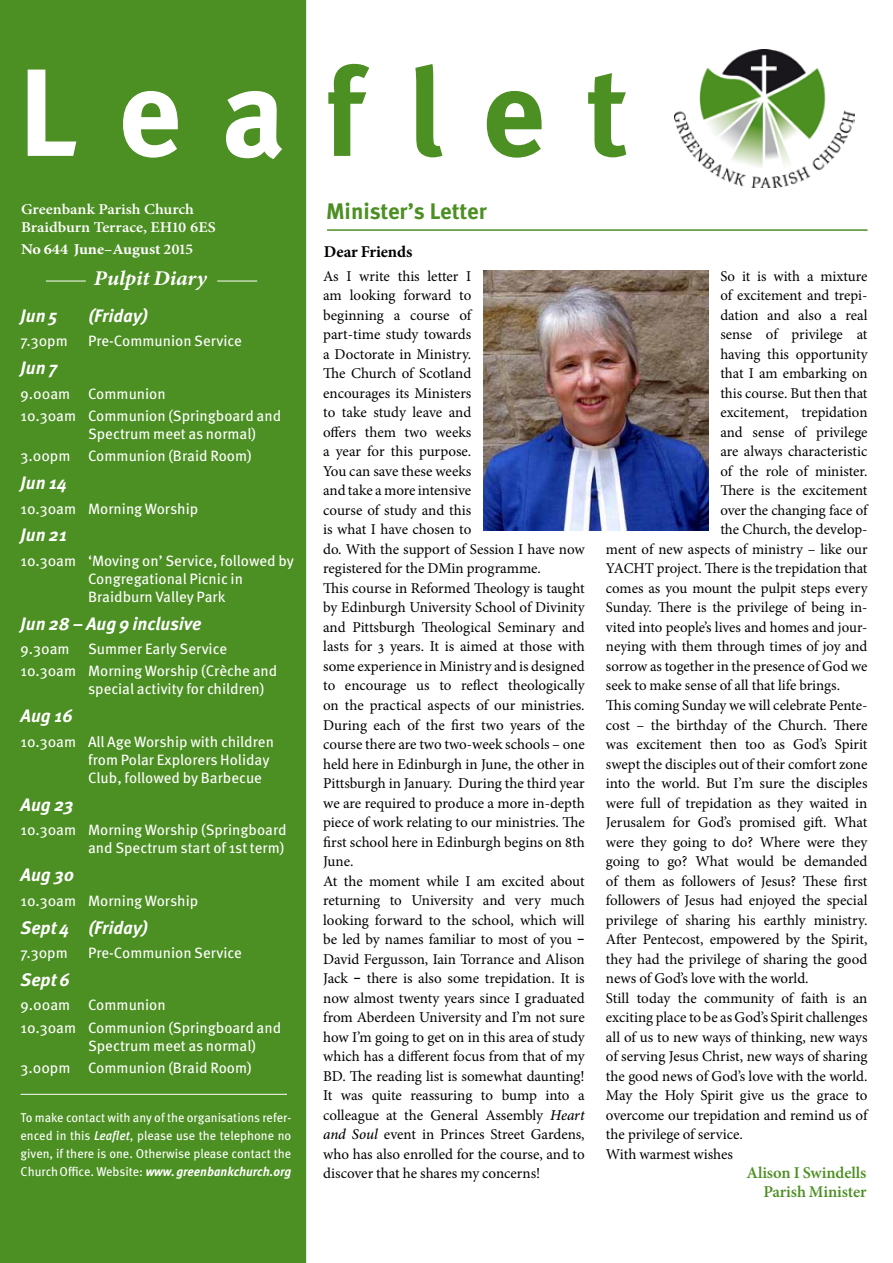
<style>
.page{position:relative;width:893px;height:1263px;background:#fff}
.page>*{position:absolute;margin:0;border:0;box-sizing:border-box;transform-origin:0 0}
.t1{font:700 124.2px "Meta Pro";letter-spacing:.32em;color:#4c8f22}
.t2{font:700 22.5px "Meta Pro";color:#4c8f22}
.t3{font:italic 700 21px "Minion Pro";letter-spacing:-.005em;color:#fff;scale:1.06 1}
.t4{font:italic 700 18px "Meta Pro";color:#fff}
.t5{font:600 16.5px/19.5px "Minion Pro";letter-spacing:-.005em;color:#4c8f22;text-align:right}
.t6{font:700 16.5px "Minion Pro";letter-spacing:-.005em;color:#000}
.t7{font:15px/19.5px "Minion Pro";letter-spacing:-.005em;color:#000}
.t8{font:15px/22.2px "Meta Pro";color:#fff}
.t9{font:600 15px/18px "Minion Pro";color:#fff;scale:1.07 1}
.t10{font:700 15px "Minion Pro";color:#fff;scale:1.07 1}
.t11{font:12.75px/18px "Meta Pro";color:#fff;text-align:justify}
.s1{color:#fff}
.s2{font-weight:600}
.s3{font-weight:500;font-style:italic}
.s4{font-weight:700;font-style:italic}
.s5{font-family:"Lucida Sans"}
</style>
<div class="page">
<div style="left:0;top:0;width:306px;height:1263px;background:#4c8f22"></div>
<img style="left:483px;top:270px;width:225px;height:260px">
<hr style="left:46px;top:281px;width:40px;height:1px;background:#fff">
<hr style="left:217px;top:281px;width:40px;height:1px;background:#fff">
<hr style="left:327px;top:229px;width:540px;height:2px;background:#4c8f22">
<img style="left:675px;top:50px;width:179px;height:138px">
<hr style="left:21px;top:1094px;width:266px;height:1px;background:#fff">
<h1 class="t1" style="left:18px;top:34px;width:612px"><span class="s1">Lea</span>flet</h1>
<p class="t9" style="left:21px;top:200px;width:183px">Greenbank Parish Church<br>Braidburn Terrace, EH10 6ES</p>
<p class="t10" style="left:21px;top:238px;width:162px">No 644 June–August <span class="s2">2015</span></p>
<h3 class="t3" style="left:94px;top:264px;width:108px">Pulpit Diary</h3>
<p class="t4" style="left:21px;top:304px;width:39px">Jun 5</p>
<p class="t4" style="left:88px;top:304px;width:62px">(Friday)</p>
<p class="t8" style="left:21px;top:330px;width:49px">7.30pm</p>
<p class="t8" style="left:88px;top:330px;width:155px">Pre-Communion Service</p>
<p class="t4" style="left:21px;top:357px;width:38px">Jun 7</p>
<p class="t8" style="left:21px;top:383px;width:262px">9.00am Communion<br>10.30am Communion (Springboard and</p>
<p class="t8" style="left:21px;top:423px;width:237px;text-align:right">Spectrum meet as normal)<br>3.00pm Communion (Braid Room)</p>
<p class="t4" style="left:21px;top:471px;width:48px">Jun 14</p>
<p class="t8" style="left:21px;top:498px;width:179px">10.30am Morning Worship</p>
<p class="t4" style="left:21px;top:524px;width:48px">Jun 21</p>
<p class="t8" style="left:88px;top:552px;width:207px;line-height:18px;text-indent:-67px">10.30am ‘Moving on’ Service, followed by<br>Congregational Picnic in<br>Braidburn Valley Park</p>
<p class="t4" style="left:21px;top:612px;width:182px">Jun 28 – Aug 9 inclusive</p>
<p class="t8" style="left:21px;top:638px;width:258px">9.30am Summer Early Service<br>10.30am Morning Worship (Crèche and</p>
<p class="t8" style="left:88px;top:679px;width:178px">special activity for children)</p>
<p class="t4" style="left:21px;top:705px;width:54px">Aug 16</p>
<p class="t8" style="left:88px;top:733px;width:187px;line-height:18px;text-indent:-67px">10.30am All Age Worship with children from Polar Explorers Holiday<br>Club, followed by Barbecue</p>
<p class="t4" style="left:21px;top:793px;width:54px">Aug 23</p>
<p class="t8" style="left:21px;top:821px;width:268px;line-height:18px;text-align:right">10.30am Morning Worship (Springboard and Spectrum start of 1st term)</p>
<p class="t4" style="left:21px;top:863px;width:55px">Aug 30</p>
<p class="t8" style="left:21px;top:890px;width:179px">10.30am Morning Worship</p>
<p class="t4" style="left:21px;top:916px;width:129px">Sept 4 (Friday)</p>
<p class="t8" style="left:21px;top:942px;width:49px">7.30pm</p>
<p class="t8" style="left:88px;top:942px;width:155px">Pre-Communion Service</p>
<p class="t4" style="left:21px;top:968px;width:51px">Sept 6</p>
<p class="t8" style="left:21px;top:994px;width:262px">9.00am Communion<br>10.30am Communion (Springboard and</p>
<p class="t8" style="left:21px;top:1035px;width:237px;text-align:right">Spectrum meet as normal)<br>3.00pm Communion (Braid Room)</p>
<p class="t11" style="left:21px;top:1109px;width:272px">To make contact with any of the organisations refer&shy;enced in this <span class="s3">Leaflet</span>, please use the telephone no given, if there is one. Otherwise please contact the Church Office. Website: <span class="s4">www.greenbankchurch.org</span></p>
<h2 class="t2" style="left:326px;top:196px;width:162px">Minister’s Letter</h2>
<p class="t6" style="left:324px;top:240px;width:90px">Dear Friends</p>
<p class="t7" style="left:323px;top:266px;width:263px">As I write this letter I<br>am looking forward to<br>beginning a course of<br>part-time study towards<br>a Doctorate in Ministry.<br>The Church of Scotland<br>encourages its Ministers<br>to take study leave and<br>offers them two weeks<br>a year for this purpose.<br>You can save these weeks<br>and take a more intensive<br>course of study and this<br>is what I have chosen to<br>do. With the support of Session I have now registered for the DMin programme.<br>This course in Reformed Theology is taught by Edinburgh University School of Divinity and Pittsburgh Theological Seminary and lasts for 3 years. It is aimed at those with some experience in Ministry and is designed to encourage us to reflect theologically on the practical aspects of our ministries.<br>During each of the first two years of the course there are two two-week schools – one held here in Edinburgh in June, the other in Pittsburgh in January. During the third year we are required to produce a more in-depth piece of work relating to our ministries. The first school here in Edinburgh begins on 8th June.<br>At the moment while I am excited about returning to University and very much looking forward to the school, which will be led by names familiar to most of you <span class="s5">– </span>David Fergusson, Iain Torrance and Alison Jack <span class="s5">–</span> there is also some trepidation. It is now almost twenty years since I graduated from Aberdeen University and I’m not sure how I’m going to get on in this area of study which has a different focus from that of my BD. The reading list is somewhat daunting!<br>It was quite reassuring to bump into a colleague at the General Assembly <span class="s3">Heart and Soul</span> event in Princes Street Gardens, who has also enrolled for the course, and to discover that he shares my concerns!</p>
<p class="t7" style="left:720px;top:266px;width:149px">So it is with a mixture</p>
<p class="t7" style="left:720px;top:286px;width:147px">of excitement and trepi-</p>
<p class="t7" style="left:720px;top:305px;width:149px">dation and also a real</p>
<p class="t7" style="left:720px;top:325px;width:149px">sense of privilege at</p>
<p class="t7" style="left:720px;top:344px;width:149px">having this opportunity</p>
<p class="t7" style="left:720px;top:364px;width:149px">that I am embarking on</p>
<p class="t7" style="left:720px;top:383px;width:149px">this course. But then that</p>
<p class="t7" style="left:720px;top:403px;width:149px">excitement, trepidation</p>
<p class="t7" style="left:720px;top:422px;width:149px">and sense of privilege</p>
<p class="t7" style="left:720px;top:442px;width:149px">are always characteristic</p>
<p class="t7" style="left:720px;top:461px;width:149px">of the role of minister.</p>
<p class="t7" style="left:720px;top:481px;width:149px">There is the excitement</p>
<p class="t7" style="left:720px;top:500px;width:149px">over the changing face of</p>
<p class="t7" style="left:720px;top:520px;width:149px">the Church, the develop-</p>
<p class="t7" style="left:606px;top:539px;width:263px">ment of new aspects of ministry – like our</p>
<p class="t7" style="left:606px;top:559px;width:263px">YACHT project. There is the trepidation that</p>
<p class="t7" style="left:606px;top:578px;width:263px">comes as you mount the pulpit steps every</p>
<p class="t7" style="left:606px;top:598px;width:263px">Sunday. There is the privilege of being in-</p>
<p class="t7" style="left:606px;top:617px;width:263px">vited into people’s lives and homes and jour-</p>
<p class="t7" style="left:606px;top:637px;width:263px">neying with them through times of joy and</p>
<p class="t7" style="left:606px;top:656px;width:263px">sorrow as together in the presence of God we</p>
<p class="t7" style="left:606px;top:676px;width:236px">seek to make sense of all that life brings.</p>
<p class="t7" style="left:606px;top:695px;width:261px">This coming Sunday we will celebrate Pente-</p>
<p class="t7" style="left:606px;top:715px;width:263px">cost – the birthday of the Church. There</p>
<p class="t7" style="left:606px;top:734px;width:263px">was excitement then too as God’s Spirit</p>
<p class="t7" style="left:606px;top:754px;width:263px">swept the disciples out of their comfort zone</p>
<p class="t7" style="left:606px;top:773px;width:263px">into the world. But I’m sure the disciples</p>
<p class="t7" style="left:606px;top:793px;width:263px">were full of trepidation as they waited in</p>
<p class="t7" style="left:606px;top:812px;width:263px">Jerusalem for God’s promised gift. What</p>
<p class="t7" style="left:606px;top:832px;width:263px">were they going to do? Where were they</p>
<p class="t7" style="left:606px;top:851px;width:263px">going to go? What would be demanded</p>
<p class="t7" style="left:606px;top:871px;width:263px">of them as followers of Jesus? These first</p>
<p class="t7" style="left:606px;top:890px;width:263px">followers of Jesus had enjoyed the special</p>
<p class="t7" style="left:606px;top:910px;width:263px">privilege of sharing his earthly ministry.</p>
<p class="t7" style="left:606px;top:929px;width:263px">After Pentecost, empowered by the Spirit,</p>
<p class="t7" style="left:606px;top:949px;width:263px">they had the privilege of sharing the good</p>
<p class="t7" style="left:606px;top:968px;width:204px">news of God’s love with the world.</p>
<p class="t7" style="left:606px;top:988px;width:263px">Still today the community of faith is an</p>
<p class="t7" style="left:606px;top:1007px;width:263px">exciting place to be as God’s Spirit challenges</p>
<p class="t7" style="left:606px;top:1027px;width:263px">all of us to new ways of thinking, new ways</p>
<p class="t7" style="left:606px;top:1046px;width:263px">of serving Jesus Christ, new ways of sharing</p>
<p class="t7" style="left:606px;top:1066px;width:263px">the good news of God’s love with the world.</p>
<p class="t7" style="left:606px;top:1085px;width:263px">May the Holy Spirit give us the grace to</p>
<p class="t7" style="left:606px;top:1105px;width:263px">overcome our trepidation and remind us of</p>
<p class="t7" style="left:606px;top:1124px;width:138px">the privilege of service.</p>
<p class="t7" style="left:606px;top:1144px;width:129px">With warmest wishes</p>
<p class="t5" style="left:746px;top:1162px;width:121px">Alison I Swindells<br>Parish Minister</p>
</div>
